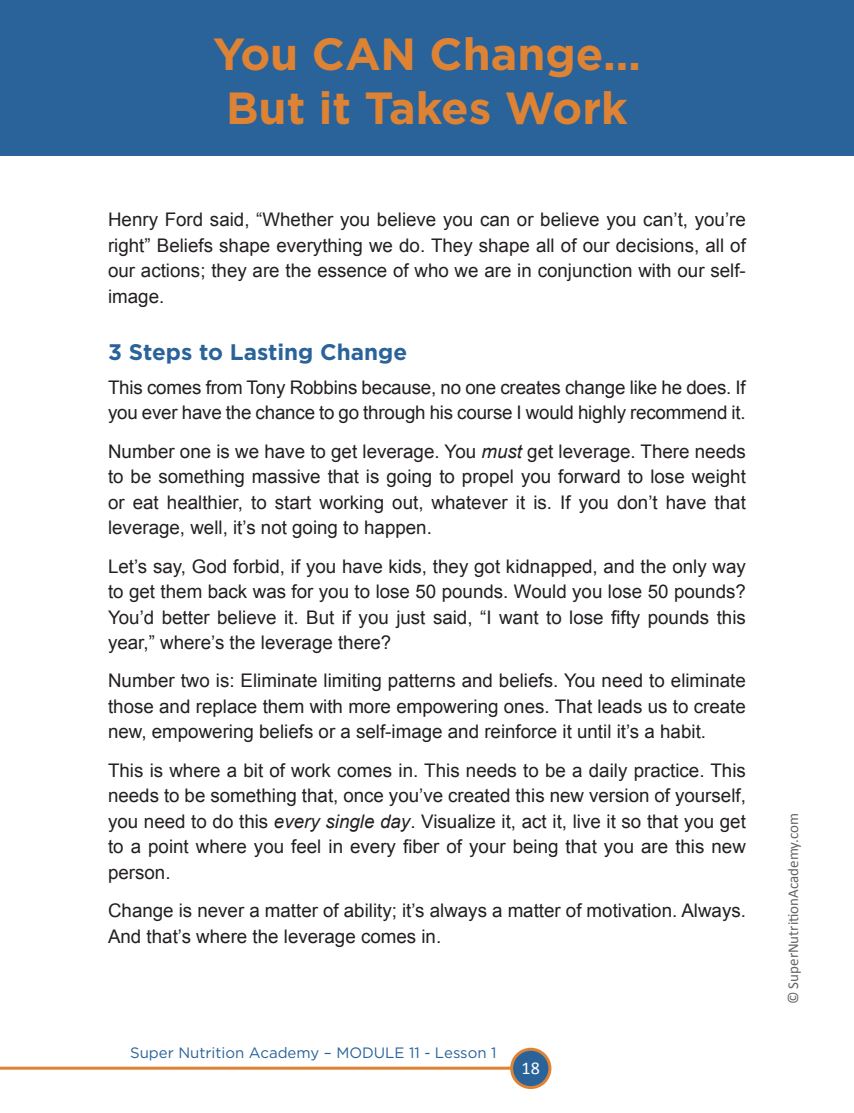
<style>
.page{position:relative;width:854px;height:1113px;background:#fff}
.page>*{position:absolute;margin:0;border:0;box-sizing:border-box;transform-origin:0 0}
.t1{font:700 45px/54px "Gotham";color:#de8334}
.t2{font:700 22.5px "Gotham";color:#2a639a}
.Text{font:18.75px/25.5px "Arial";color:#231f20;text-align:justify}
.t3{font:18px "Calibri";color:#fff}
.t4{font:15px "Gotham";color:#2a639a}
.t5{font:15px "Calibri";color:#636366}
.s1{font-style:italic}
</style>
<div class="page">
<div style="left:0;top:0;width:854px;height:155px;background:#2a639a"></div>
<div style="left:511px;top:1048px;width:39px;height:39px;background:#2a639a;border-radius:50%"></div>
<div style="left:510px;top:1047px;width:41px;height:41px;border:3px solid #de8334;border-radius:50%"></div>
<hr style="left:0;top:1066px;width:510px;height:3px;background:#de8334">
<h1 class="t1" style="left:213px;top:27px;width:429px">You CAN Change…<br>But it Takes Work</h1>
<p class="Text" style="left:108px;top:207px;width:639px">Henry Ford said, “Whether you believe you can or believe you can’t, you’re right” Beliefs shape everything we do. They shape all of our decisions, all of our actions; they are the essence of who we are in conjunction with our self&shy;image.</p>
<h2 class="t2" style="left:108px;top:337px;width:301px">3 Steps to Lasting Change</h2>
<p class="Text" style="left:108px;top:374px;width:639px">This comes from Tony Robbins because, no one creates change like he does. If you ever have the chance to go through his course I would highly recommend it.</p>
<p class="Text" style="left:108px;top:438px;width:639px">Number one is we have to get leverage. You <span class="s1">must</span> get leverage. There needs to be something massive that is going to propel you forward to lose weight or eat healthier, to start working out, whatever it is. If you don’t have that leverage, well, it’s not going to happen.</p>
<p class="Text" style="left:108px;top:553px;width:639px">Let’s say, God forbid, if you have kids, they got kidnapped, and the only way to get them back was for you to lose 50 pounds. Would you lose 50 pounds?<br>You’d better believe it. But if you just said, “I want to lose fifty pounds this year,” where’s the leverage there?</p>
<p class="Text" style="left:108px;top:668px;width:639px">Number two is: Eliminate limiting patterns and beliefs. You need to eliminate those and replace them with more empowering ones. That leads us to create new, empowering beliefs or a self-image and reinforce it until it’s a habit.</p>
<p class="Text" style="left:108px;top:757px;width:639px">This is where a bit of work comes in. This needs to be a daily practice. This needs to be something that, once you’ve created this new version of yourself, you need to do this <span class="s1">every single day</span>. Visualize it, act it, live it so that you get to a point where you feel in every fiber of your being that you are this new person.</p>
<p class="Text" style="left:108px;top:897px;width:639px">Change is never a matter of ability; it’s always a matter of motivation. Always.<br>And that’s where the leverage comes in.</p>
<p class="t4" style="left:130px;top:1042px;width:368px">Super Nutrition Academy – MODULE 11 - Lesson 1</p>
<p class="t3" style="left:521px;top:1055px;width:20px">18</p>
<p class="t5" style="left:783px;top:1004px;width:193px;rotate:-90deg">© SuperNutritionAcademy.com</p>
</div>
